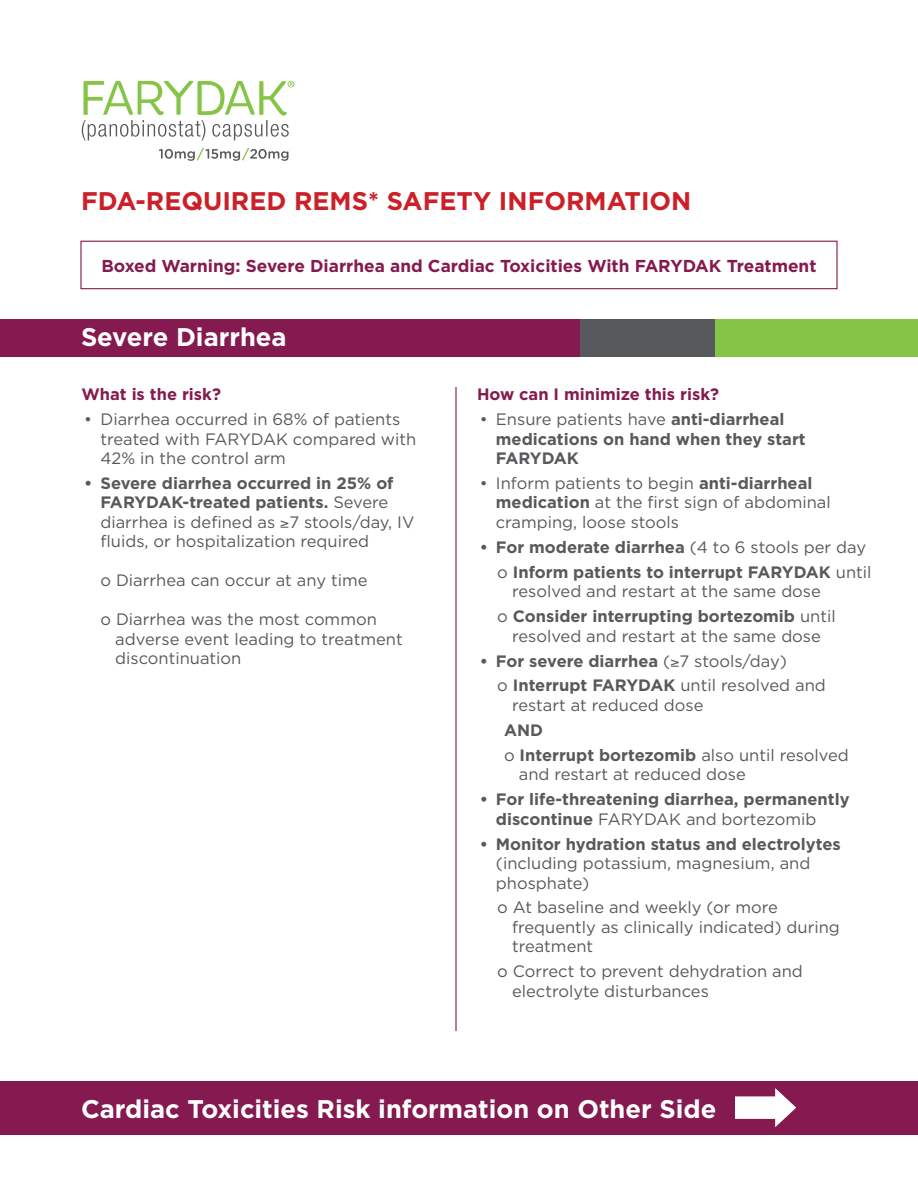
<style>
.page{position:relative;width:918px;height:1188px;background:#fff}
.page>*{position:absolute;margin:0;border:0;box-sizing:border-box;transform-origin:0 0}
.t1{font:700 25.5px "Gotham";color:#fff}
.t2{font:700 25.5px "Gotham";color:#cb2028}
.t3{font:700 17.25px "Gotham";color:#841a4f}
.t4{font:16.5px/19.5px "Gotham";color:#58595c}
.t5{font:700 16.5px/19.5px "Gotham";color:#58595c}
.t6{font:700 16.5px "Gotham";color:#841a4f}
.s1{font-weight:700}
.s2{font-weight:400}
</style>
<div class="page">
<div style="left:0;top:1081px;width:918px;height:54px;background:#841a4f"></div>
<div style="left:0;top:319px;width:918px;height:38px;background:#841a4f"></div>
<div style="left:580px;top:319px;width:338px;height:38px;background:#58595c"></div>
<div style="left:716px;top:319px;width:202px;height:38px;background:#85c447"></div>
<svg style="left:159px;top:148px;width:129px;height:13px"></svg>
<svg style="left:81px;top:80px;width:213px;height:61px"></svg>
<div style="left:80px;top:241px;width:758px;height:48px;border:1px solid #841a4f"></div>
<hr style="left:455px;top:387px;width:2px;height:644px;background:#841a4f">
<div style="left:735px;top:1096px;width:48px;height:23px;background:#fff"></div>
<svg style="left:775px;top:1088px;width:21px;height:39px"></svg>
<p class="t2" style="left:81px;top:184px;width:612px">FDA-REQUIRED REMS* SAFETY INFORMATION</p>
<p class="t3" style="left:101px;top:254px;width:717px">Boxed Warning: Severe Diarrhea and Cardiac Toxicities With FARYDAK Treatment</p>
<p class="t1" style="left:81px;top:320px;width:207px">Severe Diarrhea</p>
<p class="t6" style="left:82px;top:383px;width:141px">What is the risk?</p>
<p class="t4" style="left:100px;top:409px;width:317px;text-indent:-16px">• Diarrhea occurred in 68% of patients treated with FARYDAK compared with<br>42% in the control arm</p>
<p class="t4" style="left:100px;top:473px;width:315px;text-indent:-16px"><span class="s1">• Severe diarrhea occurred in 25% of FARYDAK-treated patients.</span> Severe diarrhea is defined as ≥7 stools/day, IV fluids, or hospitalization required</p>
<p class="t4" style="left:100px;top:571px;width:269px">o Diarrhea can occur at any time</p>
<p class="t4" style="left:115px;top:610px;width:289px;text-indent:-15px">o Diarrhea was the most common adverse event leading to treatment discontinuation</p>
<p class="t6" style="left:477px;top:383px;width:244px">How can I minimize this risk?</p>
<p class="t5" style="left:496px;top:409px;width:311px;text-indent:-16px"><span class="s2">• Ensure patients have</span> anti-diarrheal medications on hand when they start<br>FARYDAK</p>
<p class="t4" style="left:496px;top:473px;width:336px;text-indent:-16px">• Inform patients to begin <span class="s1">anti-diarrheal medication</span> at the first sign of abdominal cramping, loose stools</p>
<p class="t5" style="left:480px;top:537px;width:388px">• For moderate diarrhea <span class="s2">(4 to 6 stools per day</span></p>
<p class="t4" style="left:512px;top:562px;width:361px;text-indent:-15px">o <span class="s1">Inform patients to interrupt FARYDAK</span> until resolved and restart at the same dose</p>
<p class="t4" style="left:497px;top:606px;width:340px;text-align:center">o <span class="s1">Consider interrupting bortezomib</span> until resolved and restart at the same dose</p>
<p class="t5" style="left:480px;top:651px;width:309px">• For severe diarrhea <span class="s2">(</span>≥<span class="s2">7 stools/day)</span></p>
<p class="t4" style="left:512px;top:676px;width:315px;text-indent:-15px">o <span class="s1">Interrupt FARYDAK</span> until resolved and restart at reduced dose</p>
<p class="t5" style="left:504px;top:720px;width:40px">AND</p>
<p class="t4" style="left:519px;top:745px;width:332px;text-indent:-15px">o <span class="s1">Interrupt bortezomib</span> also until resolved and restart at reduced dose</p>
<p class="t5" style="left:496px;top:790px;width:355px;text-indent:-16px">• For life-threatening diarrhea, permanently discontinue <span class="s2">FARYDAK and bortezomib</span></p>
<p class="t4" style="left:496px;top:834px;width:346px;text-indent:-16px"><span class="s1">• Monitor hydration status and electrolytes </span>(including potassium, magnesium, and phosphate)</p>
<p class="t4" style="left:512px;top:898px;width:329px;text-indent:-15px">o At baseline and weekly (or more frequently as clinically indicated) during treatment</p>
<p class="t4" style="left:512px;top:961px;width:292px;text-indent:-15px">o Correct to prevent dehydration and electrolyte disturbances</p>
<p class="t1" style="left:81px;top:1092px;width:637px">Cardiac Toxicities Risk information on Other Side</p>
</div>
